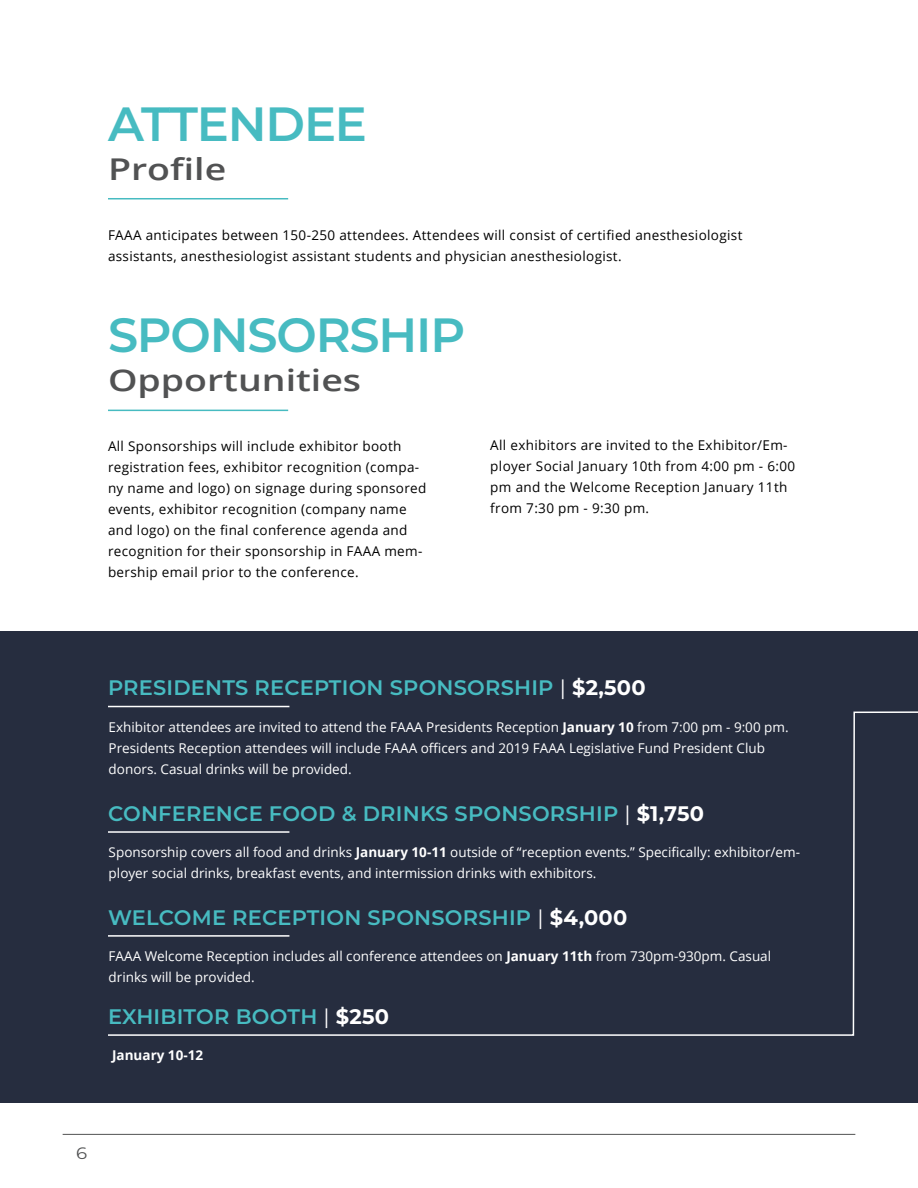
<style>
.page{position:relative;width:918px;height:1188px;background:#fff}
.page>*{position:absolute;margin:0;border:0;box-sizing:border-box;transform-origin:0 0}
.t1{font:600 48px "Montserrat";letter-spacing:-.025em;color:#47bbc1}
.t2{font:600 30px "Open Sans";color:#515253;scale:1.25 1}
.t3{font:600 21px "Montserrat";letter-spacing:.01em;color:#47bbc1}
.t4{font:16.5px "Montserrat";color:#515253;scale:1.1 1}
.t5{font:13.5px/21px "Open Sans";letter-spacing:.025em;color:#000}
.t6{font:13.5px/21px "Open Sans";color:#fff}
.t7{font:700 13.5px "Open Sans";color:#fff}
.s1{font-weight:400;color:#fff}
.s2{font-weight:700;color:#fff}
.s3{font-weight:700}
</style>
<div class="page">
<div style="left:0;top:632px;width:918px;height:471px;background:#262d3f"></div>
<hr style="left:108px;top:198px;width:180px;height:1px;background:#47bbc1">
<hr style="left:108px;top:706px;width:181px;height:1px;background:#fff">
<hr style="left:108px;top:410px;width:180px;height:1px;background:#47bbc1">
<svg style="left:108px;top:711px;width:810px;height:325px"></svg>
<hr style="left:63px;top:1134px;width:792px;height:1px;background:#515253">
<h1 class="t1" style="left:108px;top:90px;width:261px">ATTENDEE</h1>
<h2 class="t2" style="left:108px;top:148px;width:96px">Profile</h2>
<p class="t5" style="left:108px;top:224px;width:636px">FAAA anticipates between 150-250 attendees. Attendees will consist of certified anesthesiologist assistants, anesthesiologist assistant students and physician anesthesiologist.</p>
<h1 class="t1" style="left:108px;top:301px;width:359px">SPONSORSHIP</h1>
<h2 class="t2" style="left:108px;top:360px;width:204px">Opportunities</h2>
<p class="t5" style="left:108px;top:436px;width:320px">All Sponsorships will include exhibitor booth registration fees, exhibitor recognition (compa&shy;ny name and logo) on signage during sponsored events, exhibitor recognition (company name and logo) on the final conference agenda and recognition for their sponsorship in FAAA mem&shy;bership email prior to the conference.</p>
<p class="t5" style="left:490px;top:434px;width:306px">All exhibitors are invited to the Exhibitor/Em&shy;ployer Social January 10th from 4:00 pm - 6:00 pm and the Welcome Reception January 11th from 7:30 pm - 9:30 pm.</p>
<h3 class="t3" style="left:108px;top:673px;width:539px">PRESIDENTS RECEPTION SPONSORSHIP <span class="s1">|</span> <span class="s2">$2,500</span></h3>
<p class="t6" style="left:109px;top:716px;width:682px">Exhibitor attendees are invited to attend the FAAA Presidents Reception <span class="s3">January 10</span> from 7:00 pm - 9:00 pm.<br>Presidents Reception attendees will include FAAA officers and 2019 FAAA Legislative Fund President Club donors. Casual drinks will be provided.</p>
<h3 class="t3" style="left:108px;top:799px;width:597px">CONFERENCE FOOD &amp; DRINKS SPONSORSHIP <span class="s1">|</span> <span class="s2">$1,750</span></h3>
<p class="t6" style="left:109px;top:842px;width:693px">Sponsorship covers all food and drinks <span class="s3">January 10-11</span> outside of “reception events.” Specifically: exhibitor/em&shy;ployer social drinks, breakfast events, and intermission drinks with exhibitors.</p>
<h3 class="t3" style="left:108px;top:902px;width:521px">WELCOME RECEPTION SPONSORSHIP <span class="s1">|</span> <span class="s2">$4,000</span></h3>
<p class="t6" style="left:109px;top:946px;width:664px">FAAA Welcome Reception includes all conference attendees on <span class="s3">January 11th</span> from 730pm-930pm. Casual drinks will be provided.</p>
<h3 class="t3" style="left:108px;top:1002px;width:283px">EXHIBITOR BOOTH <span class="s1">|</span> <span class="s2">$250</span></h3>
<p class="t7" style="left:112px;top:1046px;width:93px">January 10-12</p>
<p class="t4" style="left:76px;top:1142px;width:12px">6</p>
</div>
